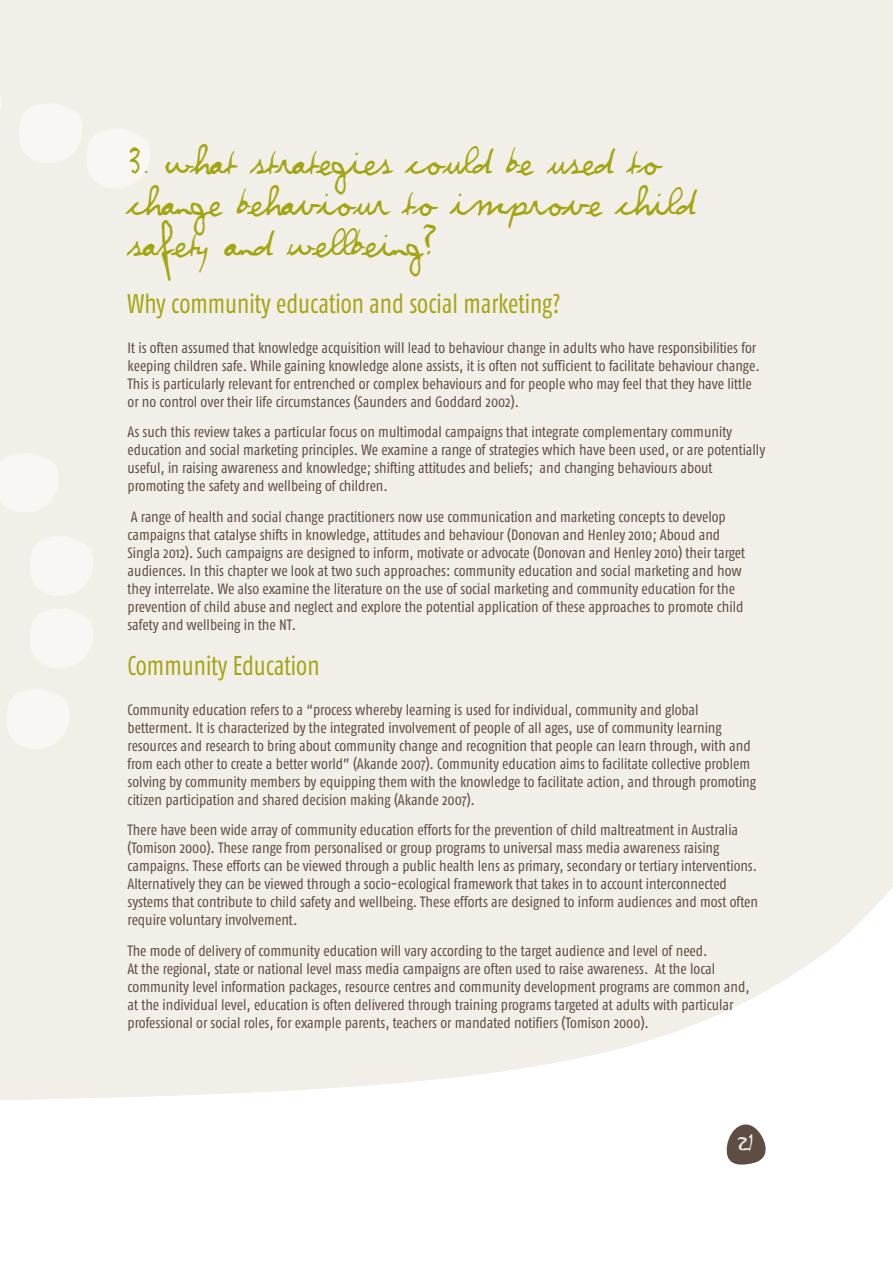
<style>
.page{position:relative;width:893px;height:1263px;background:#fff}
.page>*{position:absolute;margin:0;border:0;box-sizing:border-box;transform-origin:0 0}
.t1{font:34.5px/41.4px "Violation";color:#a3a510;scale:.9 1}
.t2{font:27px "Fago Co";color:#a3a510;scale:.9 1}
.t3{font:22.5px "Violation";color:#ecebe8}
.t4{font:15px/18px "Fago Co";color:#5e4d42}
</style>
<div class="page">
<div style="left:0;top:0;width:893px;height:1100px;background:#f2efe9"></div>
<svg style="left:726px;top:1124px;width:40px;height:41px"></svg>
<svg style="left:0;top:73px;width:3px;height:67px"></svg>
<svg style="left:11px;top:101px;width:141px;height:92px"></svg>
<svg style="left:0;top:450px;width:61px;height:67px"></svg>
<svg style="left:22px;top:533px;width:73px;height:140px"></svg>
<svg style="left:0;top:686px;width:72px;height:67px"></svg>
<h1 class="t1" style="left:128px;top:140px;width:631px">3. What strategies could be used to change behaviour to improve child safety and wellbeing?</h1>
<h2 class="t2" style="left:128px;top:289px;width:483px">Why community education and social marketing?</h2>
<p class="t4" style="left:128px;top:338px;width:634px">It is often assumed that knowledge acquisition will lead to behaviour change in adults who have responsibilities for keeping children safe. While gaining knowledge alone assists, it is often not sufficient to facilitate behaviour change.<br>This is particularly relevant for entrenched or complex behaviours and for people who may feel that they have little or no control over their life circumstances (Saunders and Goddard 2002).</p>
<p class="t4" style="left:128px;top:423px;width:639px">As such this review takes a particular focus on multimodal campaigns that integrate complementary community education and social marketing principles. We examine a range of strategies which have been used, or are potentially useful, in raising awareness and knowledge; shifting attitudes and beliefs; and changing behaviours about promoting the safety and wellbeing of children.</p>
<p class="t4" style="left:128px;top:508px;width:619px">A range of health and social change practitioners now use communication and marketing concepts to develop campaigns that catalyse shifts in knowledge, attitudes and behaviour (Donovan and Henley 2010; Aboud and Singla 2012). Such campaigns are designed to inform, motivate or advocate (Donovan and Henley 2010) their target audiences. In this chapter we look at two such approaches: community education and social marketing and how they interrelate. We also examine the literature on the use of social marketing and community education for the prevention of child abuse and neglect and explore the potential application of these approaches to promote child safety and wellbeing in the NT.</p>
<h2 class="t2" style="left:128px;top:651px;width:215px">Community Education</h2>
<p class="t4" style="left:128px;top:700px;width:630px">Community education refers to a “process whereby learning is used for individual, community and global betterment. It is characterized by the integrated involvement of people of all ages, use of community learning resources and research to bring about community change and recognition that people can learn through, with and from each other to create a better world” (Akande 2007). Community education aims to facilitate collective problem solving by community members by equipping them with the knowledge to facilitate action, and through promoting citizen participation and shared decision making (Akande 2007).</p>
<p class="t4" style="left:128px;top:821px;width:632px">There have been wide array of community education efforts for the prevention of child maltreatment in Australia (Tomison 2000). These range from personalised or group programs to universal mass media awareness raising campaigns. These efforts can be viewed through a public health lens as primary, secondary or tertiary interventions.<br>Alternatively they can be viewed through a socio-ecological framework that takes in to account interconnected systems that contribute to child safety and wellbeing. These efforts are designed to inform audiences and most often require voluntary involvement.</p>
<p class="t4" style="left:128px;top:942px;width:623px">The mode of delivery of community education will vary according to the target audience and level of need.<br>At the regional, state or national level mass media campaigns are often used to raise awareness. At the local community level information packages, resource centres and community development programs are common and, at the individual level, education is often delivered through training programs targeted at adults with particular professional or social roles, for example parents, teachers or mandated notifiers (Tomison 2000).</p>
<h3 class="t3" style="left:738px;top:1130px;width:17px">21</h3>
</div>
